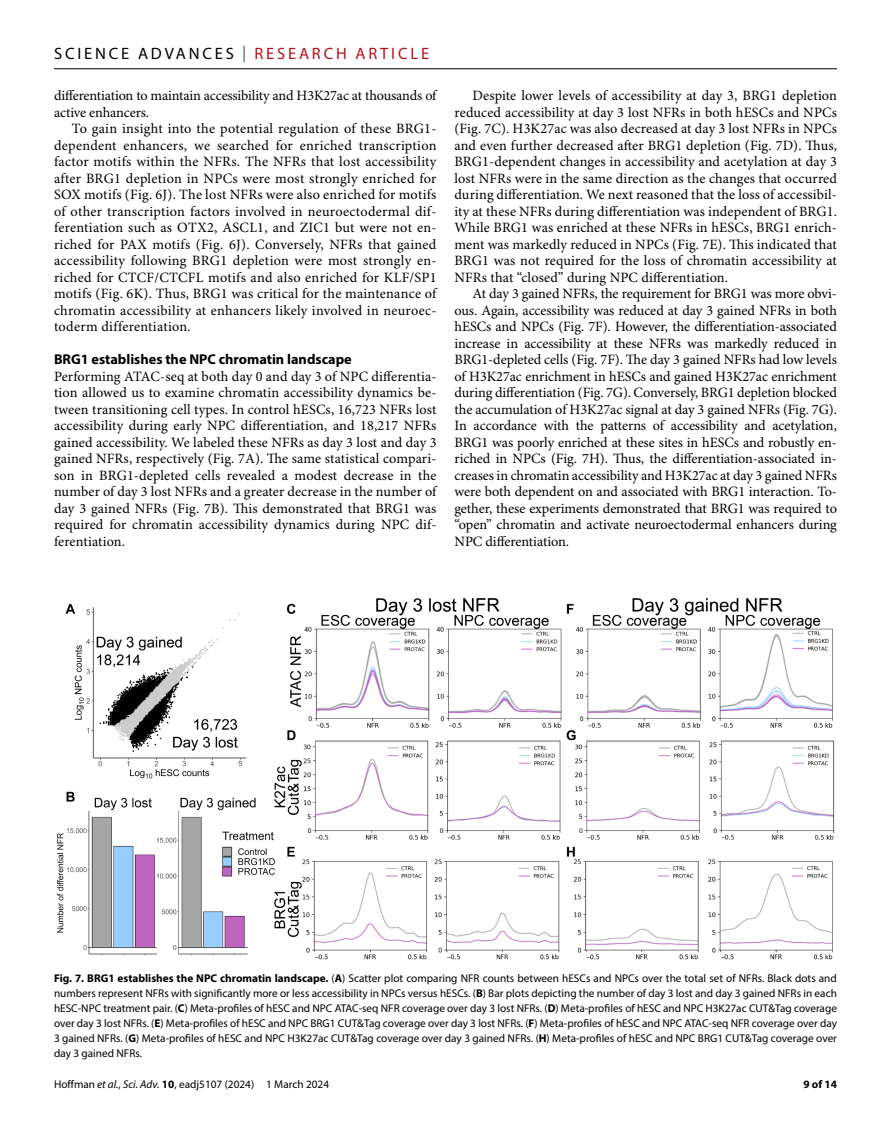
<style>
.page{position:relative;width:891px;height:1134px;background:#fff}
.page>*{position:absolute;margin:0;border:0;box-sizing:border-box;transform-origin:0 0}
.t1{font:16.5px "Myriad Pro";letter-spacing:.17em;color:#000}
.t2{font:14.25px/16.5px "Minion Pro";color:#000;text-align:justify}
.t3{font:700 14.25px "Myriad Pro";color:#000}
.t4{font:11.25px/15px "Myriad Pro";color:#000;text-align:justify}
.t5{font:700 11.25px "Myriad Pro";color:#000}
.s1{font-weight:300}
.s2{color:#b5121b}
.s3{font-weight:700}
.s4{font-style:italic}
</style>
<div class="page">
<hr style="left:54px;top:68px;width:783px;height:1px;background:#000">
<img style="left:57px;top:598px;width:777px;height:362px">
<p class="t1" style="left:54px;top:44px;width:376px">Science Adva nces <span class="s1">|</span> <span class="s2">Resear ch Ar ticle</span></p>
<p class="t2" style="left:54px;top:88px;width:384px">differentiation to maintain accessibility and H3K27ac at thousands of active enhancers.</p>
<p class="t2" style="left:54px;top:121px;width:384px;text-indent:18px">To gain insight into the potential regulation of these BRG1- dependent enhancers, we searched for enriched transcription factor motifs within the NFRs. The NFRs that lost accessibility after BRG1 depletion in NPCs were most strongly enriched for SOX motifs (Fig. 6J). The lost NFRs were also enriched for motifs of other transcription factors involved in neuroectodermal dif&shy;ferentiation such as OTX2, ASCL1, and ZIC1 but were not en&shy;riched for PAX motifs (Fig. 6J). Conversely, NFRs that gained accessibility following BRG1 depletion were most strongly en&shy;riched for CTCF/CTCFL motifs and also enriched for KLF/SP1 motifs (Fig. 6K). Thus, BRG1 was critical for the maintenance of chromatin accessibility at enhancers likely involved in neuroec&shy;toderm differentiation.</p>
<p class="t3" style="left:54px;top:350px;width:299px">BRG1 establishes the NPC chromatin landscape</p>
<p class="t2" style="left:54px;top:369px;width:384px">Performing ATAC-seq at both day 0 and day 3 of NPC differentia&shy;tion allowed us to examine chromatin accessibility dynamics be&shy;tween transitioning cell types. In control hESCs, 16,723 NFRs lost accessibility during early NPC differentiation, and 18,217 NFRs gained accessibility. We labeled these NFRs as day 3 lost and day 3 gained NFRs, respectively (Fig. 7A). The same statistical compari&shy;son in BRG1-depleted cells revealed a modest decrease in the number of day 3 lost NFRs and a greater decrease in the number of day 3 gained NFRs (Fig. 7B). This demonstrated that BRG1 was required for chromatin accessibility dynamics during NPC dif&shy;ferentiation.</p>
<p class="t2" style="left:454px;top:88px;width:384px;text-indent:18px">Despite lower levels of accessibility at day 3, BRG1 depletion reduced accessibility at day 3 lost NFRs in both hESCs and NPCs (Fig. 7C). H3K27ac was also decreased at day 3 lost NFRs in NPCs and even further decreased after BRG1 depletion (Fig. 7D). Thus, BRG1-dependent changes in accessibility and acetylation at day 3 lost NFRs were in the same direction as the changes that occurred during differentiation. We next reasoned that the loss of accessibil&shy;ity at these NFRs during differentiation was independent of BRG1.<br>While BRG1 was enriched at these NFRs in hESCs, BRG1 enrich&shy;ment was markedly reduced in NPCs (Fig. 7E). This indicated that BRG1 was not required for the loss of chromatin accessibility at NFRs that “closed” during NPC differentiation.</p>
<p class="t2" style="left:454px;top:286px;width:384px;text-indent:18px">At day 3 gained NFRs, the requirement for BRG1 was more obvi&shy;ous. Again, accessibility was reduced at day 3 gained NFRs in both hESCs and NPCs (Fig. 7F). However, the differentiation-associated increase in accessibility at these NFRs was markedly reduced in BRG1-depleted cells (Fig. 7F). The day 3 gained NFRs had low levels of H3K27ac enrichment in hESCs and gained H3K27ac enrichment during differentiation (Fig. 7G). Conversely, BRG1 depletion blocked the accumulation of H3K27ac signal at day 3 gained NFRs (Fig. 7G).<br>In accordance with the patterns of accessibility and acetylation, BRG1 was poorly enriched at these sites in hESCs and robustly en&shy;riched in NPCs (Fig. 7H). Thus, the differentiation-associated in&shy;creases in chromatin accessibility and H3K27ac at day 3 gained NFRs were both dependent on and associated with BRG1 interaction. To&shy;gether, these experiments demonstrated that BRG1 was required to “open” chromatin and activate neuroectodermal enhancers during NPC differentiation.</p>
<p class="t4" style="left:54px;top:971px;width:785px"><span class="s3">Fig. 7. BRG1 establishes the NPC chromatin landscape.</span> (<span class="s3">A</span>) Scatter plot comparing NFR counts between hESCs and NPCs over the total set of NFRs. Black dots and numbers represent NFRs with significantly more or less accessibility in NPCs versus hESCs. (<span class="s3">B</span>) Bar plots depicting the number of day 3 lost and day 3 gained NFRs in each hESC--N PC treatment pair. (<span class="s3">C</span>) Meta-profiles of hESC and NPC ATAC-seq NFR coverage over day 3 lost NFRs. (<span class="s3">D</span>) Meta-profiles of hESC and NPC H3K27ac CUT&amp;Tag coverage over day 3 lost NFRs. (<span class="s3">E</span>) Meta-profiles of hESC and NPC BRG1 CUT&amp;Tag coverage over day 3 lost NFRs. (<span class="s3">F</span>) Meta-profiles of hESC and NPC ATAC-seq NFR coverage over day 3 gained NFRs. (<span class="s3">G</span>) Meta-profiles of hESC and NPC H3K27ac CUT&amp;Tag coverage over day 3 gained NFRs. (<span class="s3">H</span>) Meta-profiles of hESC and NPC BRG1 CUT&amp;Tag coverage over day 3 gained NFRs.</p>
<p class="t4" style="left:54px;top:1076px;width:277px">Hoffman <span class="s4">et al.</span>, <span class="s4">Sci. Adv.</span> <span class="s3">10</span>, eadj5107 (2024) 1 March 2024</p>
<p class="t5" style="left:803px;top:1076px;width:35px">9 of 14</p>
</div>
